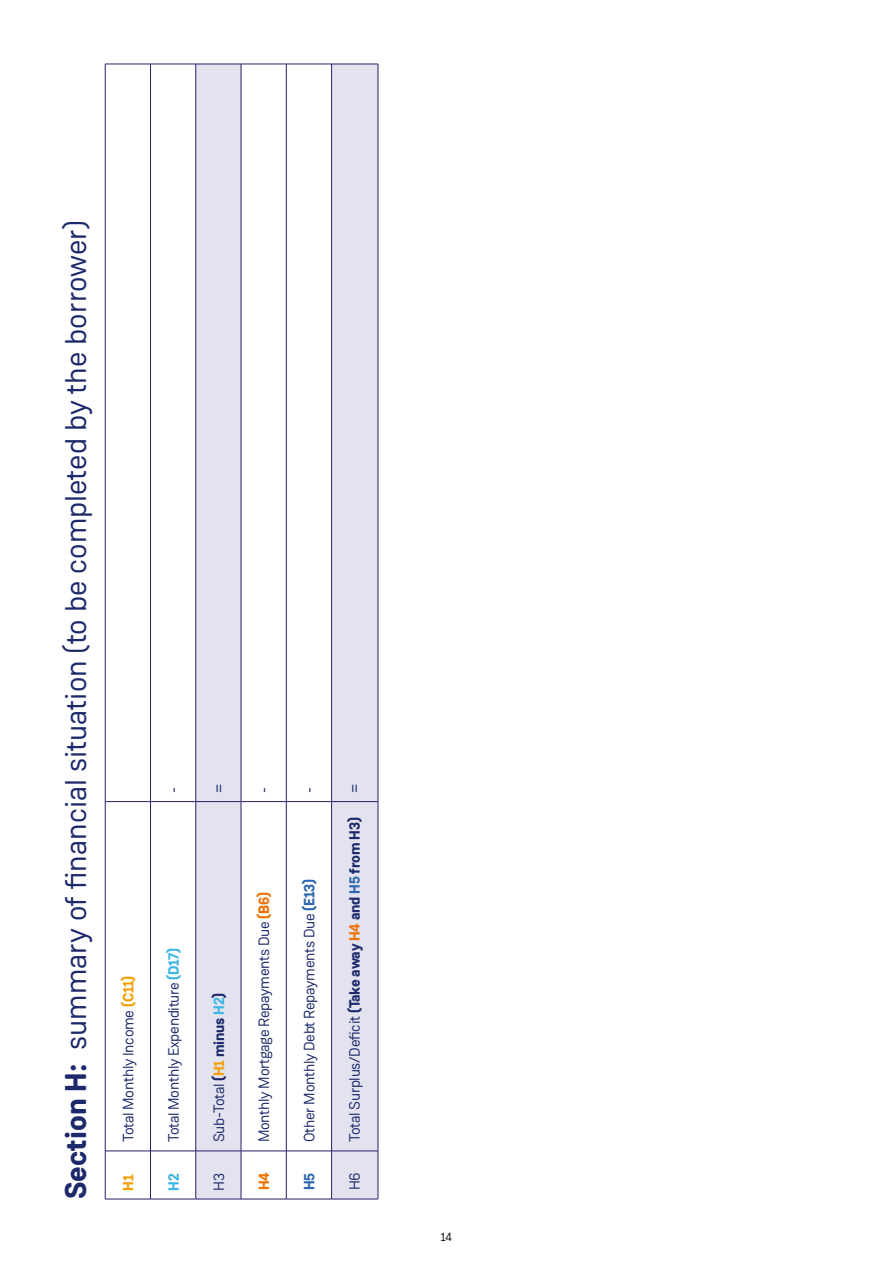
<style>
.page{position:relative;width:893px;height:1263px;background:#fff}
.page>*{position:absolute;margin:0;border:0;box-sizing:border-box;transform-origin:0 0}
.t1{font:30px "Weissenhof Grotesk";color:#1c296a}
.t2{font:15px "Weissenhof Grotesk";letter-spacing:-.02em;color:#1c296a}
.t3{font:700 15px "Weissenhof Grotesk";color:#f6a006}
.t4{font:700 15px "Weissenhof Grotesk";color:#3eb6e3}
.t5{font:700 15px "Weissenhof Grotesk";color:#ee7203}
.t6{font:700 15px "Weissenhof Grotesk";color:#2f68b0}
.t7{font:12px "Weissenhof Grotesk";color:#000}
.s1{font-weight:700}
.s2{font-weight:700;color:#f6a006}
.s3{font-weight:700;color:#3eb6e3}
.s4{font-weight:700;color:#ee7203}
.s5{font-weight:700;color:#2f68b0}
</style>
<div class="page">
<svg style="left:196px;top:65px;width:182px;height:1134px;fill:#e3e3ef"></svg>
<hr style="left:105px;top:1151px;width:1px;height:48px;background:#281e69">
<hr style="left:105px;top:1199px;width:45px;height:1px;background:#281e69">
<hr style="left:105px;top:801px;width:1px;height:350px;background:#281e69">
<hr style="left:105px;top:1151px;width:45px;height:1px;background:#281e69">
<hr style="left:105px;top:64px;width:1px;height:737px;background:#281e69">
<hr style="left:105px;top:801px;width:45px;height:1px;background:#281e69">
<hr style="left:105px;top:64px;width:45px;height:1px;background:#281e69">
<hr style="left:150px;top:1151px;width:1px;height:48px;background:#281e69">
<hr style="left:151px;top:1199px;width:45px;height:1px;background:#281e69">
<hr style="left:150px;top:801px;width:1px;height:350px;background:#281e69">
<hr style="left:151px;top:1151px;width:45px;height:1px;background:#281e69">
<hr style="left:150px;top:64px;width:1px;height:737px;background:#281e69">
<hr style="left:151px;top:801px;width:45px;height:1px;background:#281e69">
<hr style="left:151px;top:64px;width:45px;height:1px;background:#281e69">
<hr style="left:195px;top:1151px;width:1px;height:48px;background:#281e69">
<hr style="left:196px;top:1199px;width:45px;height:1px;background:#281e69">
<hr style="left:195px;top:801px;width:1px;height:350px;background:#281e69">
<hr style="left:196px;top:1151px;width:45px;height:1px;background:#281e69">
<hr style="left:195px;top:64px;width:1px;height:737px;background:#281e69">
<hr style="left:196px;top:801px;width:45px;height:1px;background:#281e69">
<hr style="left:196px;top:64px;width:45px;height:1px;background:#281e69">
<hr style="left:241px;top:1151px;width:1px;height:48px;background:#281e69">
<hr style="left:241px;top:1199px;width:45px;height:1px;background:#281e69">
<hr style="left:241px;top:801px;width:1px;height:350px;background:#281e69">
<hr style="left:241px;top:1151px;width:45px;height:1px;background:#281e69">
<hr style="left:241px;top:64px;width:1px;height:737px;background:#281e69">
<hr style="left:241px;top:801px;width:45px;height:1px;background:#281e69">
<hr style="left:241px;top:64px;width:45px;height:1px;background:#281e69">
<hr style="left:286px;top:1151px;width:1px;height:48px;background:#281e69">
<hr style="left:286px;top:1199px;width:45px;height:1px;background:#281e69">
<hr style="left:286px;top:801px;width:1px;height:350px;background:#281e69">
<hr style="left:286px;top:1151px;width:45px;height:1px;background:#281e69">
<hr style="left:286px;top:64px;width:1px;height:737px;background:#281e69">
<hr style="left:286px;top:801px;width:45px;height:1px;background:#281e69">
<hr style="left:286px;top:64px;width:45px;height:1px;background:#281e69">
<hr style="left:331px;top:1151px;width:1px;height:48px;background:#281e69">
<hr style="left:332px;top:1199px;width:46px;height:1px;background:#281e69">
<hr style="left:378px;top:1151px;width:1px;height:48px;background:#281e69">
<hr style="left:331px;top:801px;width:1px;height:350px;background:#281e69">
<hr style="left:332px;top:1151px;width:46px;height:1px;background:#281e69">
<hr style="left:378px;top:801px;width:1px;height:350px;background:#281e69">
<hr style="left:331px;top:64px;width:1px;height:737px;background:#281e69">
<hr style="left:332px;top:801px;width:46px;height:1px;background:#281e69">
<hr style="left:332px;top:64px;width:46px;height:1px;background:#281e69">
<hr style="left:378px;top:64px;width:1px;height:737px;background:#281e69">
<h1 class="t1" style="left:58px;top:1199px;width:980px;rotate:-90deg"><span class="s1">Section H:</span> summary of financial situation (to be completed by the borrower)</h1>
<p class="t2" style="left:119px;top:1142px;width:168px;rotate:-90deg">Total Monthly Income <span class="s2">(C11)</span></p>
<p class="t3" style="left:119px;top:1190px;width:18px;rotate:-90deg">H1</p>
<p class="t2" style="left:165px;top:793px;width:8px;rotate:-90deg">-</p>
<p class="t2" style="left:165px;top:1142px;width:196px;rotate:-90deg">Total Monthly Expenditure <span class="s3">(D17)</span></p>
<p class="t4" style="left:164px;top:1190px;width:19px;rotate:-90deg">H2</p>
<p class="t2" style="left:210px;top:793px;width:11px;rotate:-90deg">=</p>
<p class="t2" style="left:210px;top:1142px;width:151px;rotate:-90deg">Sub-Total <span class="s1">(</span><span class="s2">H1</span> <span class="s1">minus</span> <span class="s3">H2</span><span class="s1">)</span></p>
<p class="t2" style="left:210px;top:1190px;width:19px;rotate:-90deg">H3</p>
<p class="t2" style="left:255px;top:793px;width:8px;rotate:-90deg">-</p>
<p class="t2" style="left:300px;top:793px;width:8px;rotate:-90deg">-</p>
<p class="t2" style="left:255px;top:1142px;width:251px;rotate:-90deg">Monthly Mortgage Repayments Due <span class="s4">(B6)</span></p>
<p class="t5" style="left:255px;top:1190px;width:19px;rotate:-90deg">H4</p>
<p class="t2" style="left:300px;top:1142px;width:265px;rotate:-90deg">Other Monthly Debt Repayments Due <span class="s5">(E13)</span></p>
<p class="t6" style="left:300px;top:1190px;width:19px;rotate:-90deg">H5</p>
<p class="t2" style="left:346px;top:793px;width:11px;rotate:-90deg">=</p>
<p class="t2" style="left:346px;top:1142px;width:326px;rotate:-90deg">Total Surplus/Deficit <span class="s1">(Take away</span> <span class="s4">H4</span> <span class="s1">and</span> <span class="s5">H5</span> <span class="s1">from H3)</span></p>
<p class="t2" style="left:346px;top:1190px;width:20px;rotate:-90deg">H6</p>
<p class="t7" style="left:441px;top:1230px;width:13px">14</p>
</div>
